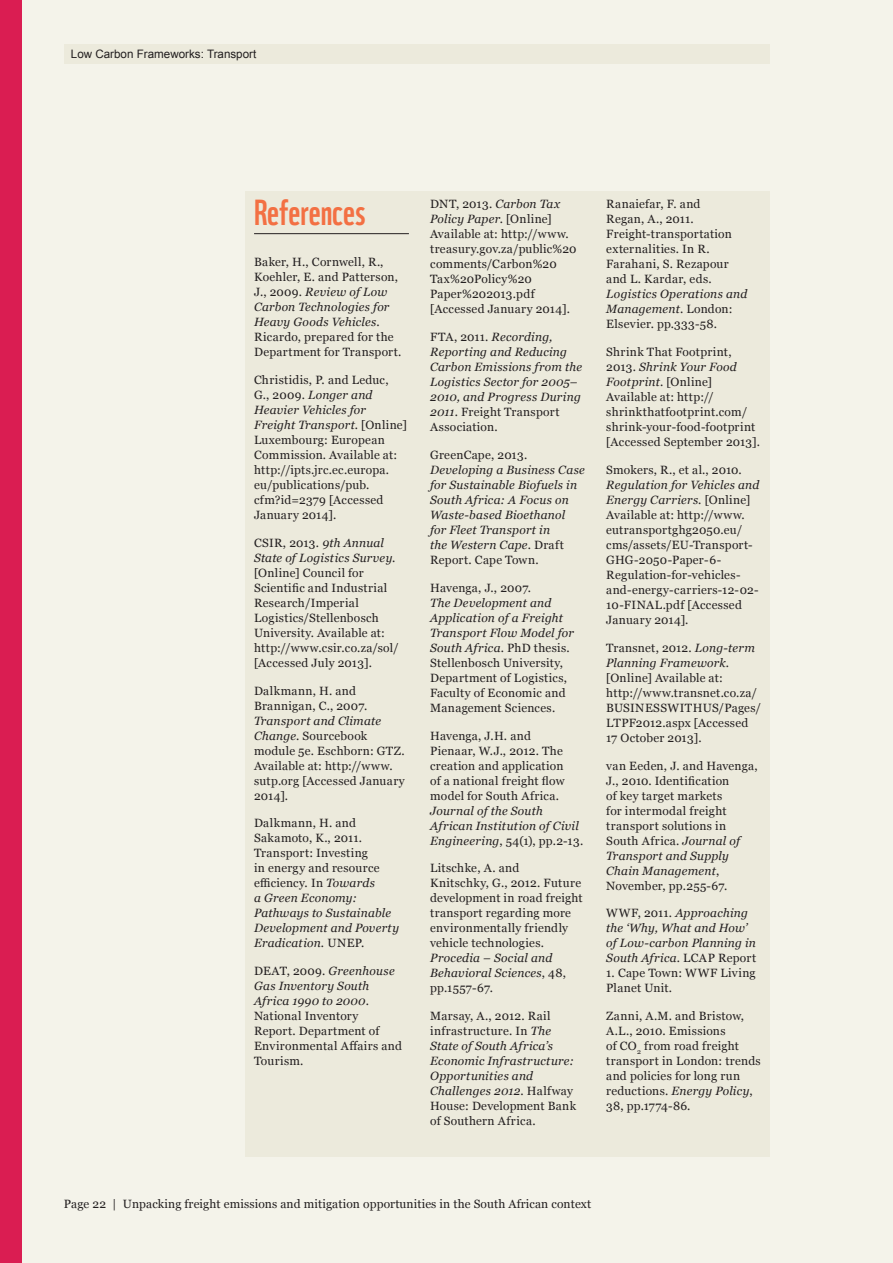
<style>
.page{position:relative;width:893px;height:1263px;background:#fff}
.page>*{position:absolute;margin:0;border:0;box-sizing:border-box;transform-origin:0 0}
.t1{font:35.25px "WWF";color:#f37043}
.t2{font:12px/15px "Georgia";letter-spacing:.02em;color:#231f20}
.t3{font:italic 12px/15px "Georgia";letter-spacing:.02em;color:#231f20}
.t4{font:11.7px "Arial";color:#231f20}
.s1{font-style:italic}
.s2{font-style:normal}
</style>
<div class="page">
<div style="left:21px;top:0;width:872px;height:1263px;background:#f4f3ea"></div>
<div style="left:0;top:0;width:21px;height:1263px;background:#da1d52"></div>
<div style="left:64px;top:45px;width:706px;height:19px;background:#eceadc"></div>
<div style="left:246px;top:191px;width:524px;height:966px;background:#eceadc"></div>
<hr style="left:254px;top:233px;width:155px;height:1px;background:#231f20">
<p class="t4" style="left:71px;top:46px;width:187px">Low Carbon Frameworks: Transport</p>
<h1 class="t1" style="left:254px;top:185px;width:113px">References</h1>
<p class="t2" style="left:254px;top:254px;width:149px">Baker, H., Cornwell, R.,<br>Koehler, E. and Patterson,<br>J., 2009. <span class="s1">Review of Low<br>Carbon Technologies for<br>Heavy Goods Vehicles</span>.<br>Ricardo, prepared for the<br>Department for Transport.</p>
<p class="t2" style="left:254px;top:372px;width:154px">Christidis, P. and Leduc,<br>G., 2009. <span class="s1">Longer and<br>Heavier Vehicles for<br>Freight Transport</span>. [Online]<br>Luxembourg: European<br>Commission. Available at: http://ipts.jrc.ec.europa. eu/publications/pub. cfm?id=2379 [Accessed<br>January 2014].</p>
<p class="t2" style="left:254px;top:535px;width:146px">CSIR, 2013. <span class="s1">9th Annual<br>State of Logistics Survey</span>. [Online] Council for<br>Scientific and Industrial<br>Research/Imperial<br>Logistics/Stellenbosch<br>University. Available at: http://www.csir.co.za/sol/ [Accessed July 2013].</p>
<p class="t2" style="left:254px;top:682px;width:115px">Dalkmann, H. and<br>Brannigan, C., 2007.</p>
<p class="t2" style="left:254px;top:712px;width:152px"><span class="s1">Transport and Climate<br>Change</span>. Sourcebook module 5e. Eschborn: GTZ.<br>Available at: http://www. sutp.org [Accessed January<br>2014].</p>
<p class="t2" style="left:254px;top:815px;width:147px">Dalkmann, H. and<br>Sakamoto, K., 2011.<br>Transport: Investing<br>in energy and resource efficiency. In <span class="s1">Towards<br>a Green Economy:<br>Pathways to Sustainable<br>Development and Poverty<br>Eradication</span>. UNEP.</p>
<p class="t2" style="left:254px;top:963px;width:149px">DEAT, 2009. <span class="s1">Greenhouse<br>Gas Inventory South<br>Africa 1990 to 2000</span>.<br>National Inventory<br>Report. Department of<br>Environmental Affairs and<br>Tourism.</p>
<p class="t2" style="left:430px;top:196px;width:148px">DNT, 2013. <span class="s1">Carbon Tax<br>Policy Paper</span>. [Online]<br>Available at: http://www. treasury.gov.za/public%20 comments/Carbon%20<br>Tax%20Policy%20<br>Paper%202013.pdf [Accessed January 2014].</p>
<p class="t3" style="left:430px;top:329px;width:153px"><span class="s2">FTA, 2011.</span> Recording,<br>Reporting and Reducing<br>Carbon Emissions from the<br>Logistics Sector for 2005–<br>2010, and Progress During<br>2011<span class="s2">. Freight Transport<br>Association.</span></p>
<p class="t2" style="left:430px;top:447px;width:99px">GreenCape, 2013.</p>
<p class="t3" style="left:430px;top:462px;width:156px">Developing a Business Case for Sustainable Biofuels in<br>South Africa: A Focus on<br>Waste-based Bioethanol<br>for Fleet Transport in<br>the Western Cape<span class="s2">. Draft<br>Report. Cape Town.</span></p>
<p class="t2" style="left:430px;top:580px;width:102px">Havenga, J., 2007.</p>
<p class="t2" style="left:430px;top:595px;width:145px"><span class="s1">The Development and<br>Application of a Freight<br>Transport Flow Model for<br>South Africa</span>. PhD thesis.<br>Stellenbosch University,<br>Department of Logistics,<br>Faculty of Economic and<br>Management Sciences.</p>
<p class="t2" style="left:430px;top:727px;width:136px">Havenga, J.H. and<br>Pienaar, W.J., 2012. The creation and application of a national freight flow model for South Africa.</p>
<p class="t3" style="left:430px;top:802px;width:155px">Journal of the South<br>African Institution of Civil<br>Engineering<span class="s2">, 54(1), pp.2-13.</span></p>
<p class="t2" style="left:430px;top:860px;width:154px">Litschke, A. and<br>Knitschky, G., 2012. Future development in road freight transport regarding more environmentally friendly vehicle technologies.</p>
<p class="t3" style="left:430px;top:950px;width:137px">Procedia – Social and<br>Behavioral Sciences<span class="s2">, 48, pp.1557-67.</span></p>
<p class="t2" style="left:430px;top:1008px;width:147px">Marsay, A., 2012. Rail infrastructure. In <span class="s1">The<br>State of South Africa’s<br>Economic Infrastructure:<br>Opportunities and<br>Challenges 2012</span>. Halfway<br>House: Development Bank of Southern Africa.</p>
<p class="t2" style="left:606px;top:196px;width:127px">Ranaiefar, F. and<br>Regan, A., 2011.<br>Freight-transportation externalities. In R.<br>Farahani, S. Rezapour and L. Kardar, eds.</p>
<p class="t3" style="left:606px;top:286px;width:143px">Logistics Operations and<br>Management<span class="s2">. London:<br>Elsevier. pp.333-58.</span></p>
<p class="t2" style="left:606px;top:344px;width:155px">Shrink That Footprint,<br>2013. <span class="s1">Shrink Your Food<br>Footprint</span>. [Online]<br>Available at: http:// shrinkthatfootprint.com/ shrink-your-food-footprint [Accessed September 2013].</p>
<p class="t2" style="left:606px;top:462px;width:137px">Smokers, R., et al., 2010.</p>
<p class="t2" style="left:606px;top:477px;width:155px"><span class="s1">Regulation for Vehicles and<br>Energy Carriers</span>. [Online]<br>Available at: http://www. eutransportghg2050.eu/ cms/assets/EU-Transport-<br>GHG-2050-Paper-6-<br>Regulation-for-vehicles&shy;and-energy-carriers-12-02-<br>10-FINAL.pdf [Accessed<br>January 2014].</p>
<p class="t2" style="left:606px;top:640px;width:156px">Transnet, 2012. <span class="s1">Long-term<br>Planning Framework</span>. [Online] Available at: http://www.transnet.co.za/<br>BUSINESSWITHUS/Pages/<br>LTPF2012.aspx [Accessed<br>17 October 2013].</p>
<p class="t2" style="left:606px;top:757px;width:153px">van Eeden, J. and Havenga,<br>J., 2010. Identification<br>of key target markets<br>for intermodal freight transport solutions in<br>South Africa. <span class="s1">Journal of<br>Transport and Supply<br>Chain Management</span>,<br>November, pp.255-67.</p>
<p class="t3" style="left:606px;top:905px;width:151px"><span class="s2">WWF, 2011.</span> Approaching the ‘Why, What and How’ of Low-carbon Planning in<br>South Africa<span class="s2">. LCAP Report</span></p>
<p class="t2" style="left:606px;top:965px;width:151px">1. Cape Town: WWF Living<br>Planet Unit.</p>
<p class="t2" style="left:606px;top:1008px;width:156px">Zanni, A.M. and Bristow,<br>A.L., 2010. Emissions<br>of CO<sub>2</sub> from road freight transport in London: trends and policies for long run reductions. <span class="s1">Energy Policy</span>,<br>38, pp.1774-86.</p>
<p class="t2" style="left:64px;top:1196px;width:529px">Page 22 | Unpacking freight emissions and mitigation opportunities in the South African context</p>
</div>
